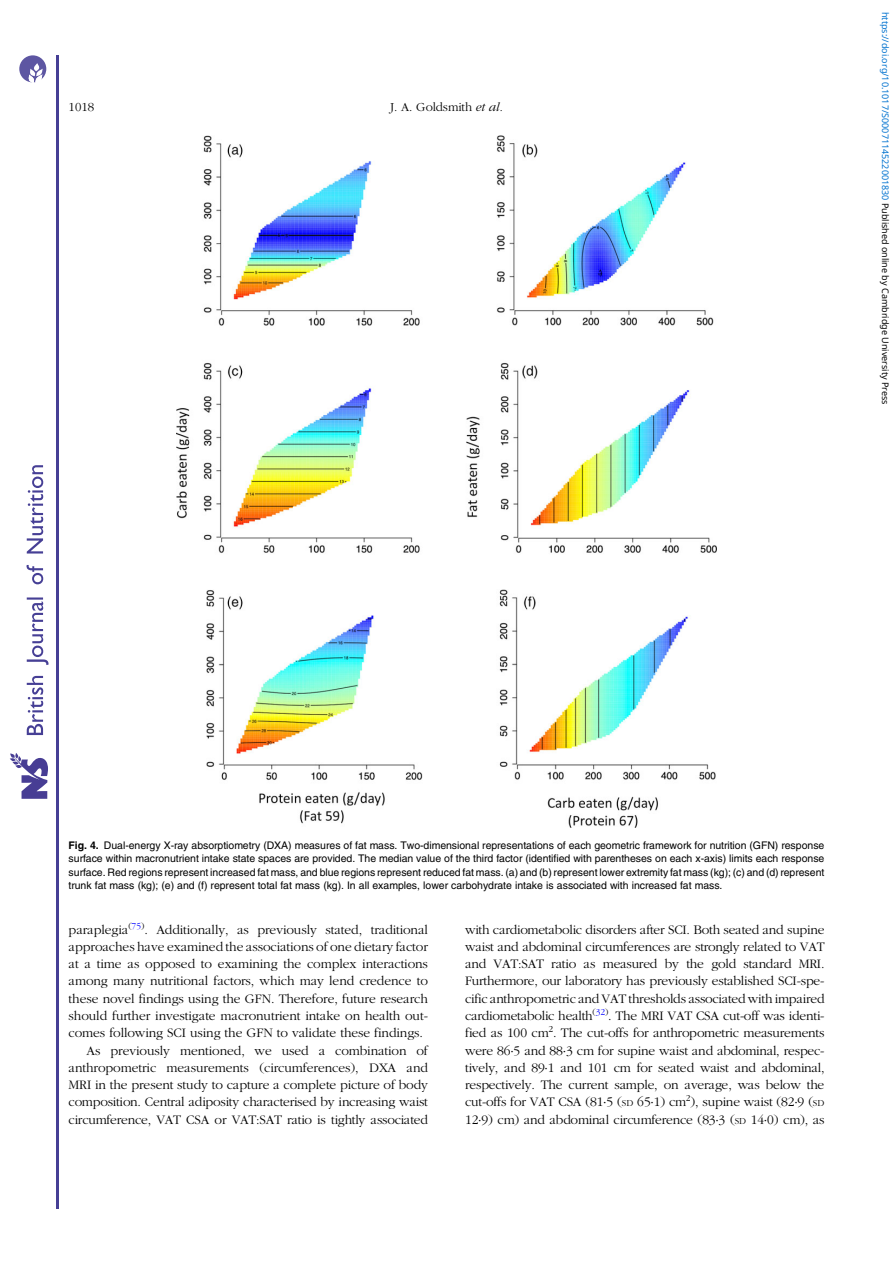
<style>
.page{position:relative;width:893px;height:1263px;background:#fff}
.page>*{position:absolute;margin:0;border:0;box-sizing:border-box;transform-origin:0 0}
.t1{font:13.5px/17.2px "Adv OT777 cf 4 fb";color:#000;text-align:justify}
.t2{font:12.75px "Adv OT777 cf 4 fb";color:#000}
.t3{font:10.5px/13.5px "Adv OT82 c 4 f 4 c 4";color:#000;text-align:justify}
.t4{font:9px "Noto Sans";color:#0172cf}
.s1{font-family:"Adv OT4 e 1564 e 8.I"}
.s2{color:#000}
.s3{font-family:"Adv O Tf 3919 c 9 c.B"}
.s4{font-family:"Adv OT8608 a 8 d 1"}
.s5{font-size:9.45px}
</style>
<div class="page">
<hr style="left:56px;top:55px;width:2px;height:1153px;background:#463f95">
<svg style="left:10px;top:753px;width:38px;height:46px"></svg>
<svg style="left:26px;top:465px;width:23px;height:270px"></svg>
<svg style="left:19px;top:55px;width:27px;height:27px"></svg>
<img style="left:176px;top:135px;width:540px;height:692px">
<p class="t2" style="left:69px;top:102px;width:27px">1018</p>
<p class="t2" style="left:390px;top:102px;width:114px">J. A. Goldsmith <span class="s1">et al.</span></p>
<p class="t4" style="left:892px;top:12px;width:394px;rotate:90deg">https://doi.org/10.1017/S0007114522001830 <span class="s2">Published online by Cambridge University Press</span></p>
<p class="t3" style="left:69px;top:839px;width:757px"><span class="s3">Fig. 4.</span> Dual-energy X-ray absorptiometry (DXA) measures of fat mass. Two-dimensional representations of each geometric framework for nutrition (GFN) response surface within macronutrient intake state spaces are provided. The median value of the third factor (identified with parentheses on each x-axis) limits each response surface. Red regions represent increased fat mass, and blue regions represent reduced fat mass. (a) and (b) represent lower extremity fat mass (kg); (c) and (d) represent trunk fat mass (kg); (e) and (f) represent total fat mass (kg). In all examples, lower carbohydrate intake is associated with increased fat mass.</p>
<p class="t1" style="left:69px;top:922px;width:361px">paraplegia<sup>(</sup><sup>75</sup><sup>)</sup>. Additionally, as previously stated, traditional</p>
<p class="t1" style="left:69px;top:939px;width:361px">approaches have examined the associations of one dietary factor</p>
<p class="t1" style="left:69px;top:956px;width:361px">at a time as opposed to examining the complex interactions</p>
<p class="t1" style="left:69px;top:974px;width:361px">among many nutritional factors, which may lend credence to</p>
<p class="t1" style="left:69px;top:991px;width:361px">these novel findings using the GFN. Therefore, future research</p>
<p class="t1" style="left:69px;top:1008px;width:361px">should further investigate macronutrient intake on health out-</p>
<p class="t1" style="left:69px;top:1025px;width:356px">comes following SCI using the GFN to validate these findings.</p>
<p class="t1" style="left:87px;top:1043px;width:343px">As previously mentioned, we used a combination of</p>
<p class="t1" style="left:69px;top:1060px;width:361px">anthropometric measurements (circumferences), DXA and</p>
<p class="t1" style="left:69px;top:1077px;width:361px">MRI in the present study to capture a complete picture of body</p>
<p class="t1" style="left:69px;top:1094px;width:361px">composition. Central adiposity characterised by increasing waist</p>
<p class="t1" style="left:69px;top:1112px;width:361px">circumference, VAT CSA or VAT:SAT ratio is tightly associated</p>
<p class="t1" style="left:465px;top:922px;width:361px">with cardiometabolic disorders after SCI. Both seated and supine waist and abdominal circumferences are strongly related to VAT and VAT:SAT ratio as measured by the gold standard MRI.<br>Furthermore, our laboratory has previously established SCI-spe&shy;cific anthropometric and VAT thresholds associated with impaired cardiometabolic health<sup>(</sup><sup>32</sup><sup>)</sup>. The MRI VAT CSA cut-off was identi&shy;fied as 100 cm<sup>2</sup>. The cut-offs for anthropometric measurements were 86<span class="s4">·</span>5 and 88<span class="s4">·</span>3 cm for supine waist and abdominal, respec&shy;tively, and 89<span class="s4">·</span>1 and 101 cm for seated waist and abdominal, respectively. The current sample, on average, was below the cut-offs for VAT CSA (81<span class="s4">·</span>5 (<span class="s5">SD</span> 65<span class="s4">·</span>1) cm<sup>2</sup>), supine waist (82<span class="s4">·</span>9 (<span class="s5">SD </span>12<span class="s4">·</span>9) cm) and abdominal circumference (83<span class="s4">·</span>3 (<span class="s5">SD</span> 14<span class="s4">·</span>0) cm), as</p>
</div>
